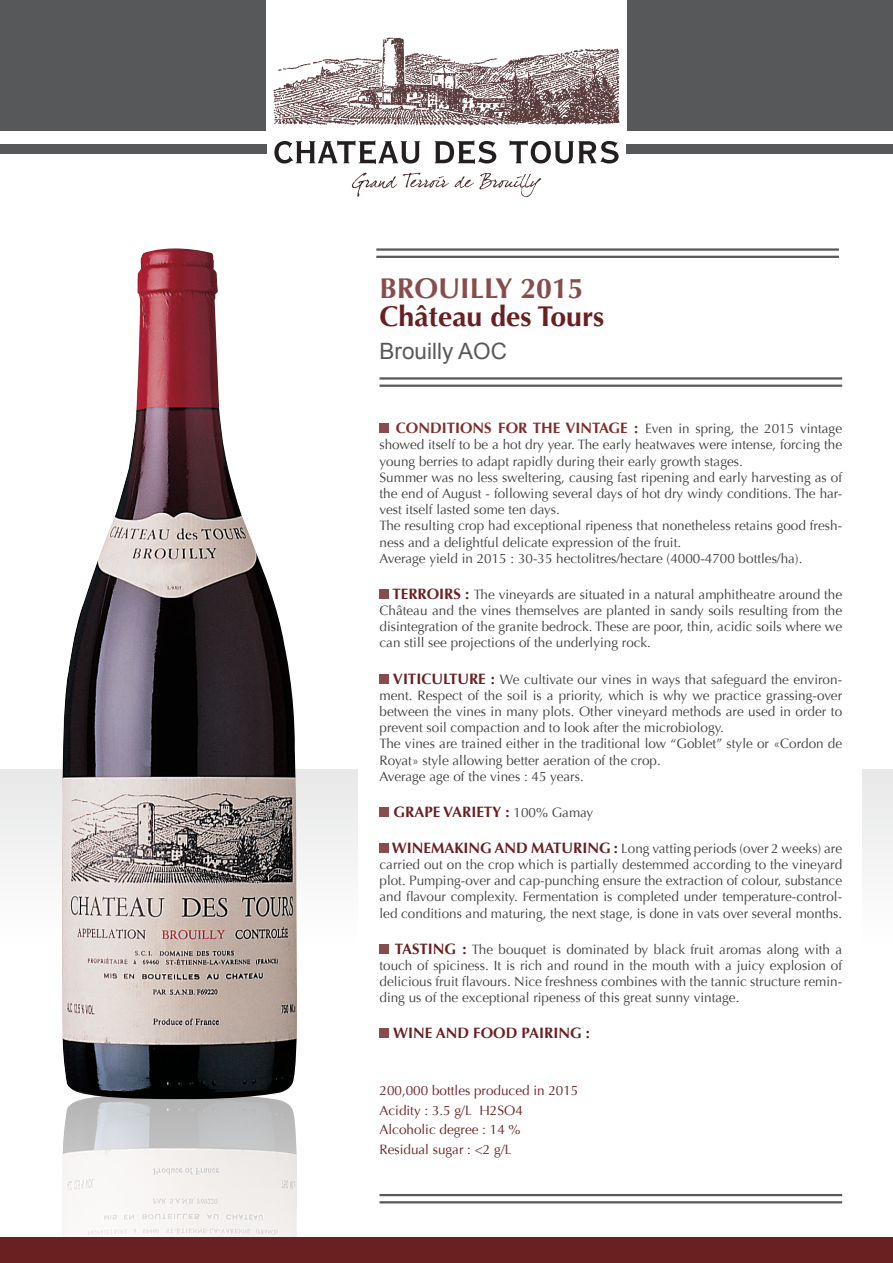
<style>
.page{position:relative;width:893px;height:1263px;background:#fff}
.page>*{position:absolute;margin:0;border:0;box-sizing:border-box;transform-origin:0 0}
.t1{font:700 28.5px "Optima";color:#6a1f21}
.t2{font:700 28.5px "Optima";color:#884c4d}
.t3{font:22.5px "Arial";color:#57585a}
.t4{font:700 15px "Optima";color:#6a1f21}
.t5{font:13.5px/16.2px "Optima";color:#3e3e3f;text-align:justify}
.t6{font:13.5px "Optima";color:#6a1f21}
.s1{font-weight:700;font-size:15px;color:#802d2a}
.s2{font-weight:700;font-size:15px;color:#6a1f21}
.s3{font-weight:400;font-size:13.5px;color:#3e3e3f}
</style>
<div class="page">
<div style="left:0;top:0;width:893px;height:131px;background:#57585a"></div>
<div style="left:266px;top:0;width:361px;height:144px;background:#fff"></div>
<div style="left:0;top:769px;width:893px;height:457px;background:linear-gradient(to bottom,#f0f1f1,#fff)"></div>
<img style="left:273px;top:37px;width:347px;height:89px">
<svg style="left:352px;top:173px;width:45px;height:24px"></svg>
<svg style="left:403px;top:173px;width:138px;height:24px"></svg>
<svg style="left:274px;top:140px;width:146px;height:24px"></svg>
<svg style="left:435px;top:140px;width:61px;height:24px"></svg>
<svg style="left:510px;top:140px;width:109px;height:23px"></svg>
<div style="left:627px;top:144px;width:266px;height:10px;background:#57585a"></div>
<div style="left:0;top:144px;width:266px;height:10px;background:#57585a"></div>
<div style="left:359px;top:217px;width:503px;height:1012px;background:#fff"></div>
<div style="left:379px;top:423px;width:10px;height:10px;background:#884c4d"></div>
<div style="left:379px;top:589px;width:10px;height:10px;background:#884c4d"></div>
<div style="left:379px;top:674px;width:10px;height:9px;background:#884c4d"></div>
<div style="left:379px;top:807px;width:10px;height:10px;background:#884c4d"></div>
<div style="left:379px;top:843px;width:10px;height:10px;background:#884c4d"></div>
<div style="left:379px;top:944px;width:10px;height:9px;background:#884c4d"></div>
<div style="left:379px;top:1028px;width:10px;height:10px;background:#884c4d"></div>
<hr style="left:379px;top:377px;width:463px;height:3px;background:#57585a">
<hr style="left:379px;top:385px;width:463px;height:2px;background:#57585a">
<hr style="left:379px;top:1194px;width:463px;height:2px;background:#57585a">
<hr style="left:379px;top:1201px;width:463px;height:2px;background:#57585a">
<hr style="left:376px;top:248px;width:463px;height:3px;background:#57585a">
<hr style="left:376px;top:256px;width:463px;height:2px;background:#57585a">
<img style="left:62px;top:248px;width:235px;height:845px">
<img style="left:62px;top:1093px;width:235px;height:144px">
<div style="left:0;top:1237px;width:893px;height:26px;background:#6a1f21"></div>
<p class="t2" style="left:379px;top:272px;width:206px">BROUILLY 2015</p>
<p class="t1" style="left:379px;top:300px;width:226px">Château des Tours</p>
<p class="t3" style="left:379px;top:337px;width:129px">Brouilly AOC</p>
<p class="t5" style="left:379px;top:421px;width:464px;text-indent:16px"><span class="s1">CONDITIONS FOR THE VINTAGE :</span> Even in spring, the 2015 vintage showed itself to be a hot dry year. The early heatwaves were intense, forcing the young berries to adapt rapidly during their early growth stages.</p>
<p class="t5" style="left:379px;top:469px;width:464px">Summer was no less sweltering, causing fast ripening and early harvesting as of the end of August - following several days of hot dry windy conditions. The har&shy;vest itself lasted some ten days.</p>
<p class="t5" style="left:379px;top:518px;width:464px">The resulting crop had exceptional ripeness that nonetheless retains good fresh&shy;ness and a delightful delicate expression of the fruit.</p>
<p class="t5" style="left:379px;top:550px;width:424px">Average yield in 2015 : 30-35 hectolitres/hectare (4000-4700 bottles/ha).</p>
<p class="t5" style="left:379px;top:586px;width:464px;text-indent:13px"><span class="s2">TERROIRS :</span> The vineyards are situated in a natural amphitheatre around the Château and the vines themselves are planted in sandy soils resulting from the disintegration of the granite bedrock. These are poor, thin, acidic soils where we can still see projections of the underlying rock.</p>
<p class="t5" style="left:379px;top:671px;width:464px;text-indent:13px"><span class="s2">VITICULTURE :</span> We cultivate our vines in ways that safeguard the environ&shy;ment. Respect of the soil is a priority, which is why we practice grassing-over between the vines in many plots. Other vineyard methods are used in order to prevent soil compaction and to look after the microbiology.</p>
<p class="t5" style="left:379px;top:736px;width:464px">The vines are trained either in the traditional low “Goblet” style or «Cordon de<br>Royat» style allowing better aeration of the crop.</p>
<p class="t5" style="left:379px;top:768px;width:206px">Average age of the vines : 45 years.</p>
<p class="t4" style="left:394px;top:803px;width:201px">GRAPE VARIETY : <span class="s3">100% Gamay</span></p>
<p class="t5" style="left:379px;top:840px;width:464px;text-indent:12px"><span class="s2">WINEMAKING AND MATURING :</span> Long vatting periods (over 2 weeks) are carried out on the crop which is partially destemmed according to the vineyard plot. Pumping-over and cap-punching ensure the extraction of colour, substance and flavour complexity. Fermentation is completed under temperature-control&shy;led conditions and maturing, the next stage, is done in vats over several months.</p>
<p class="t5" style="left:379px;top:941px;width:464px;text-indent:15px"><span class="s2">TASTING :</span> The bouquet is dominated by black fruit aromas along with a touch of spiciness. It is rich and round in the mouth with a juicy explosion of delicious fruit flavours. Nice freshness combines with the tannic structure remin&shy;ding us of the exceptional ripeness of this great sunny vintage.</p>
<p class="t4" style="left:393px;top:1024px;width:198px">WINE AND FOOD PAIRING :</p>
<p class="t6" style="left:379px;top:1083px;width:200px">200,000 bottles produced in 2015</p>
<p class="t6" style="left:379px;top:1102px;width:145px">Acidity : 3.5 g/L H2SO4</p>
<p class="t6" style="left:379px;top:1122px;width:143px">Alcoholic degree : 14 %</p>
<p class="t6" style="left:379px;top:1141px;width:133px">Residual sugar : &lt;2 g/L</p>
</div>
